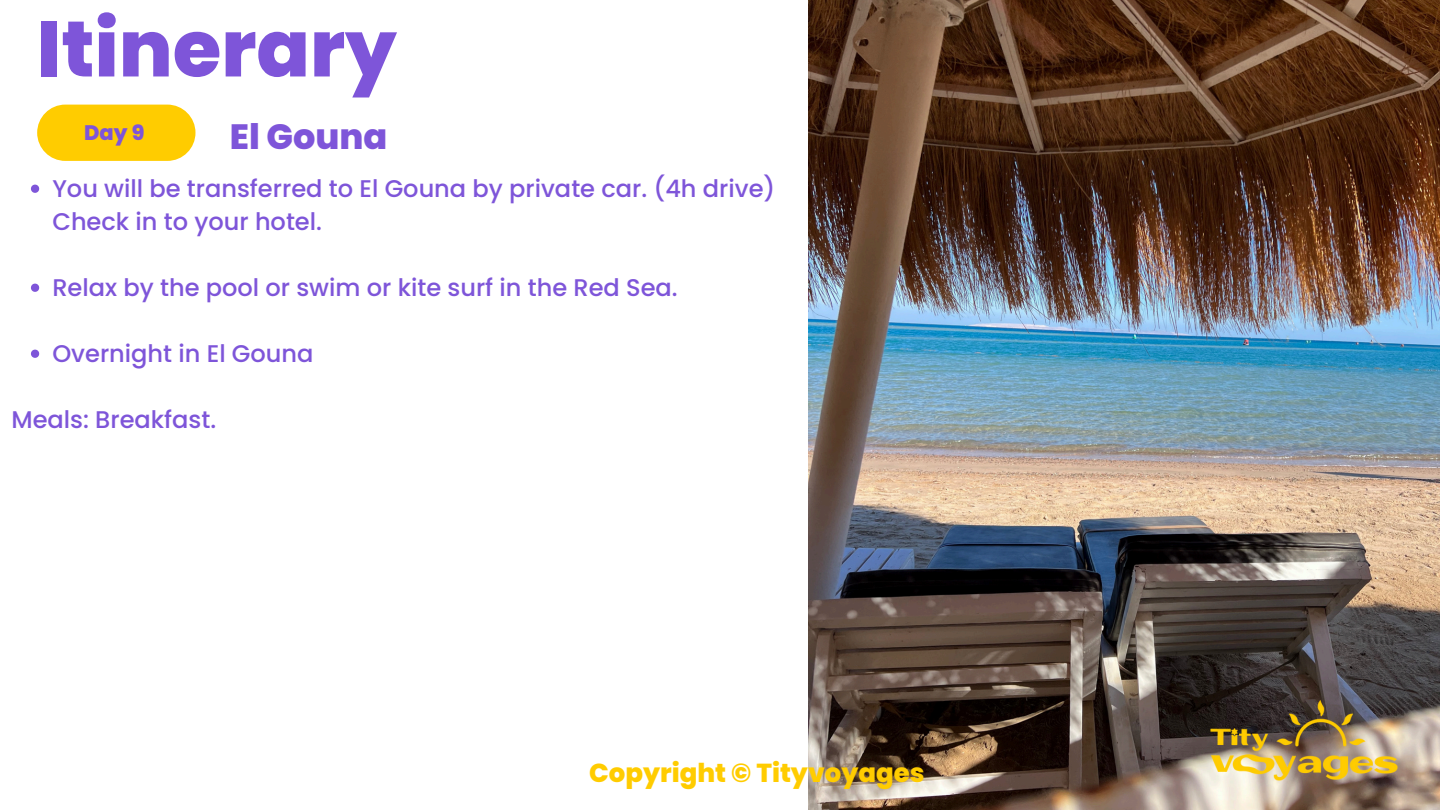
<style>
.page{position:relative;width:1440px;height:810px;background:#fff}
.page>*{position:absolute;margin:0;border:0;box-sizing:border-box;transform-origin:0 0}
.t1{font:800 78.7px "Poppins";color:#7e55d9}
.t2{font:800 35.1px "Poppins";color:#7e55d9}
.t3{font:800 26px "Poppins";color:#fc0}
.t4{font:500 24.1px/33px "Poppins";color:#7e55d9}
.t5{font:800 21px "Poppins";color:#7e55d9}
</style>
<div class="page">
<div style="left:37px;top:105px;width:158px;height:56px;background:#fc0;border-radius:28px"></div>
<img style="left:808px;top:0;width:632px;height:810px">
<svg style="left:31px;top:185px;width:8px;height:8px"></svg>
<svg style="left:31px;top:284px;width:8px;height:8px"></svg>
<svg style="left:31px;top:350px;width:8px;height:8px"></svg>
<h1 class="t1" style="left:37px;top:-6px;width:361px">Itinerary</h1>
<p class="t2" style="left:230px;top:112px;width:159px">El Gouna</p>
<h2 class="t4" style="left:52px;top:172px;width:725px">You will be transferred to El Gouna by private car. (4h drive)<br>Check in to your hotel.</h2>
<p class="t5" style="left:84px;top:118px;width:62px">Day 9</p>
<p class="t4" style="left:52px;top:271px;width:627px">Relax by the pool or swim or kite surf in the Red Sea.</p>
<p class="t4" style="left:52px;top:337px;width:263px">Overnight in El Gouna</p>
<p class="t4" style="left:11px;top:403px;width:206px">Meals: Breakfast.</p>
<h3 class="t3" style="left:589px;top:754px;width:337px">Copyright © Tityvoyages</h3>
</div>
